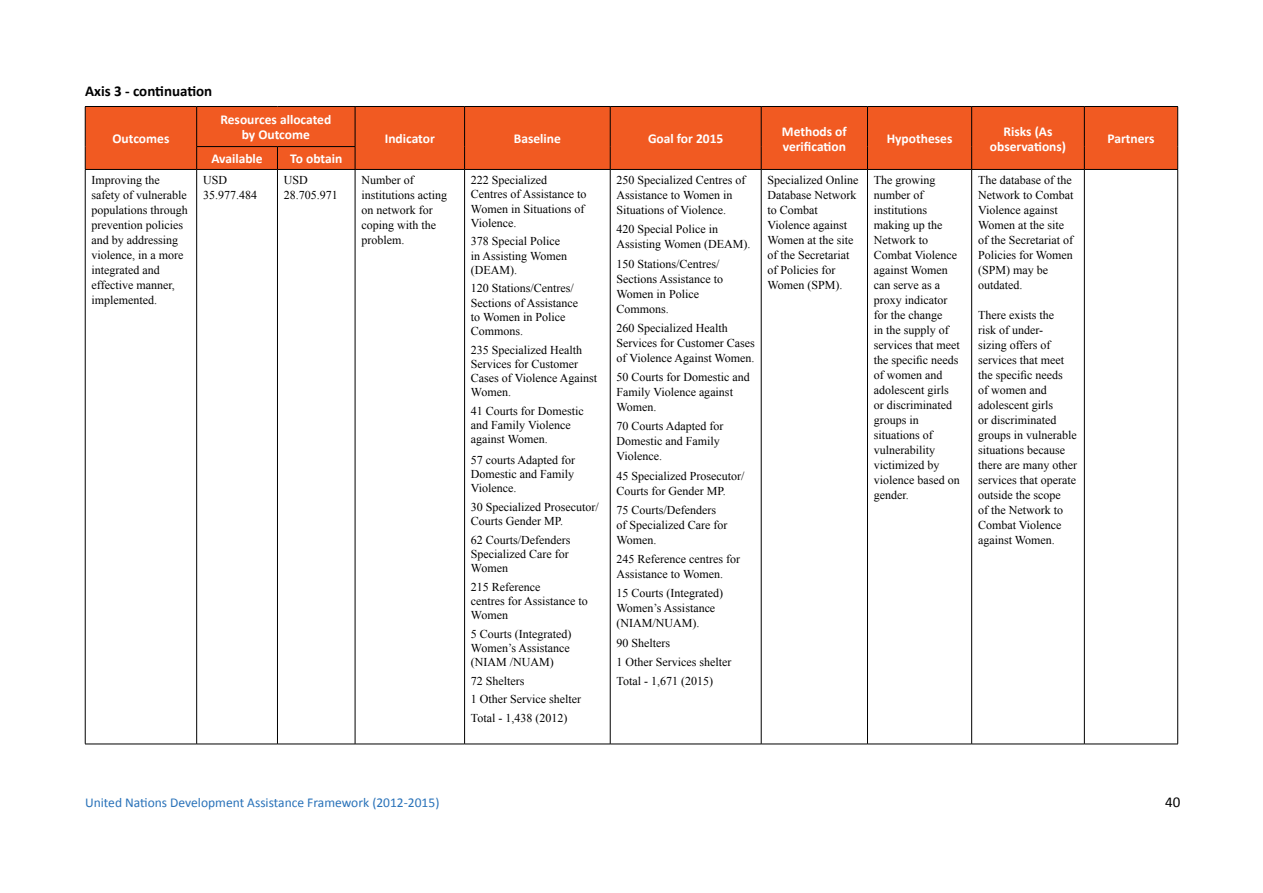
<style>
.page{position:relative;width:1263px;height:893px;background:#fff}
.page>*{position:absolute;margin:0;border:0;box-sizing:border-box;transform-origin:0 0}
.t1{font:700 15px "Calibri";color:#000}
.t2{font:15px "Calibri";color:#000}
.t3{font:700 13.5px/15px "Calibri";color:#fff;text-align:center}
.t4{font:13.5px "Calibri";color:#2972b9}
.t5{font:12px/15px "Times New Roman";color:#000}
</style>
<div class="page">
<div style="left:86px;top:107px;width:1091px;height:62px;background:#f15a22"></div>
<hr style="left:85px;top:170px;width:1px;height:574px;background:#000">
<hr style="left:196px;top:170px;width:1px;height:574px;background:#000">
<hr style="left:277px;top:170px;width:1px;height:574px;background:#000">
<hr style="left:355px;top:170px;width:1px;height:574px;background:#000">
<hr style="left:464px;top:170px;width:1px;height:574px;background:#000">
<hr style="left:610px;top:170px;width:1px;height:574px;background:#000">
<hr style="left:761px;top:170px;width:1px;height:574px;background:#000">
<hr style="left:867px;top:170px;width:1px;height:574px;background:#000">
<hr style="left:971px;top:170px;width:1px;height:574px;background:#000">
<hr style="left:1084px;top:170px;width:1px;height:574px;background:#000">
<hr style="left:1177px;top:170px;width:1px;height:574px;background:#000">
<hr style="left:85px;top:744px;width:112px;height:1px;background:#000">
<hr style="left:197px;top:744px;width:80px;height:1px;background:#000">
<hr style="left:277px;top:744px;width:78px;height:1px;background:#000">
<hr style="left:355px;top:744px;width:110px;height:1px;background:#000">
<hr style="left:465px;top:744px;width:145px;height:1px;background:#000">
<hr style="left:610px;top:744px;width:151px;height:1px;background:#000">
<hr style="left:761px;top:744px;width:106px;height:1px;background:#000">
<hr style="left:867px;top:744px;width:105px;height:1px;background:#000">
<hr style="left:972px;top:744px;width:112px;height:1px;background:#000">
<hr style="left:1084px;top:744px;width:94px;height:1px;background:#000">
<hr style="left:85px;top:106px;width:112px;height:1px;background:#000">
<hr style="left:85px;top:107px;width:1px;height:40px;background:#000">
<svg style="left:85px;top:147px;width:1px;height:22px"></svg>
<hr style="left:85px;top:169px;width:112px;height:1px;background:#000">
<hr style="left:197px;top:106px;width:80px;height:1px;background:#000">
<hr style="left:196px;top:107px;width:1px;height:39px;background:#000">
<hr style="left:277px;top:106px;width:78px;height:1px;background:#000">
<hr style="left:355px;top:106px;width:110px;height:1px;background:#000">
<hr style="left:355px;top:107px;width:1px;height:39px;background:#000">
<hr style="left:465px;top:106px;width:145px;height:1px;background:#000">
<hr style="left:464px;top:107px;width:1px;height:40px;background:#000">
<hr style="left:610px;top:106px;width:151px;height:1px;background:#000">
<hr style="left:610px;top:107px;width:1px;height:40px;background:#000">
<hr style="left:761px;top:106px;width:106px;height:1px;background:#000">
<hr style="left:761px;top:107px;width:1px;height:40px;background:#000">
<hr style="left:867px;top:106px;width:105px;height:1px;background:#000">
<hr style="left:867px;top:107px;width:1px;height:40px;background:#000">
<hr style="left:972px;top:106px;width:112px;height:1px;background:#000">
<hr style="left:971px;top:107px;width:1px;height:40px;background:#000">
<hr style="left:1084px;top:106px;width:94px;height:1px;background:#000">
<hr style="left:1084px;top:107px;width:1px;height:40px;background:#000">
<hr style="left:1177px;top:107px;width:1px;height:40px;background:#000">
<svg style="left:464px;top:147px;width:1px;height:22px"></svg>
<svg style="left:610px;top:147px;width:1px;height:22px"></svg>
<svg style="left:761px;top:147px;width:1px;height:22px"></svg>
<svg style="left:867px;top:147px;width:1px;height:22px"></svg>
<svg style="left:971px;top:147px;width:1px;height:22px"></svg>
<svg style="left:1084px;top:147px;width:1px;height:22px"></svg>
<svg style="left:1177px;top:147px;width:1px;height:22px"></svg>
<hr style="left:355px;top:169px;width:110px;height:1px;background:#000">
<hr style="left:465px;top:169px;width:145px;height:1px;background:#000">
<hr style="left:610px;top:169px;width:151px;height:1px;background:#000">
<hr style="left:761px;top:169px;width:106px;height:1px;background:#000">
<hr style="left:867px;top:169px;width:105px;height:1px;background:#000">
<hr style="left:972px;top:169px;width:112px;height:1px;background:#000">
<hr style="left:1084px;top:169px;width:94px;height:1px;background:#000">
<hr style="left:196px;top:146px;width:81px;height:1px;background:#000">
<svg style="left:196px;top:147px;width:1px;height:22px"></svg>
<hr style="left:277px;top:146px;width:78px;height:1px;background:#000">
<svg style="left:277px;top:147px;width:1px;height:22px"></svg>
<svg style="left:355px;top:147px;width:1px;height:22px"></svg>
<hr style="left:197px;top:169px;width:80px;height:1px;background:#000">
<hr style="left:277px;top:169px;width:78px;height:1px;background:#000">
<p class="t1" style="left:85px;top:82px;width:129px">Axis 3 - continuation</p>
<p class="t3" style="left:112px;top:131px;width:58px">Outcomes</p>
<p class="t3" style="left:220px;top:112px;width:112px">Resources allocated by Outcome</p>
<p class="t3" style="left:211px;top:151px;width:53px">Available</p>
<p class="t3" style="left:290px;top:151px;width:54px">To obtain</p>
<p class="t3" style="left:385px;top:131px;width:52px">Indicator</p>
<p class="t3" style="left:514px;top:131px;width:49px">Baseline</p>
<p class="t3" style="left:648px;top:131px;width:77px">Goal for 2015</p>
<p class="t3" style="left:782px;top:124px;width:66px;text-align:left">Methods of verification</p>
<p class="t3" style="left:887px;top:131px;width:67px">Hypotheses</p>
<p class="t3" style="left:990px;top:124px;width:78px">Risks (As observations)</p>
<p class="t3" style="left:1107px;top:131px;width:49px">Partners</p>
<p class="t5" style="left:92px;top:172px;width:98px">Improving the safety of vulnerable populations through prevention policies and by addressing violence, in a more integrated and effective manner, implemented.</p>
<p class="t5" style="left:203px;top:172px;width:55px">USD<br>35.977.484</p>
<p class="t5" style="left:284px;top:172px;width:55px">USD<br>28.705.971</p>
<p class="t5" style="left:361px;top:172px;width:87px">Number of institutions acting on network for coping with the problem.</p>
<p class="t5" style="left:471px;top:173px;width:117px;line-height:14.2px">222 Specialized<br>Centres of Assistance to<br>Women in Situations of<br>Violence.</p>
<p class="t5" style="left:471px;top:234px;width:98px;line-height:14.2px">378 Special Police in Assisting Women (DEAM).</p>
<p class="t5" style="left:471px;top:281px;width:109px;line-height:14.2px">120 Stations/Centres/<br>Sections of Assistance to Women in Police<br>Commons.</p>
<p class="t5" style="left:471px;top:342px;width:128px;line-height:14.2px">235 Specialized Health<br>Services for Customer<br>Cases of Violence Against<br>Women.</p>
<p class="t5" style="left:471px;top:404px;width:114px;line-height:14.2px">41 Courts for Domestic and Family Violence against Women.</p>
<p class="t5" style="left:471px;top:453px;width:106px;line-height:14.2px;text-align:justify">57 courts Adapted for Domestic and Family Violence.</p>
<p class="t5" style="left:471px;top:500px;width:129px;line-height:14.2px">30 Specialized Prosecutor/<br>Courts Gender MP.</p>
<p class="t5" style="left:471px;top:532px;width:101px;line-height:14.2px">62 Courts/Defenders<br>Specialized Care for<br>Women</p>
<p class="t5" style="left:471px;top:579px;width:118px;line-height:14.2px">215 Reference<br>centres for Assistance to<br>Women</p>
<p class="t5" style="left:471px;top:626px;width:102px;line-height:14.2px">5 Courts (Integrated)<br>Women’s Assistance (NIAM /NUAM)</p>
<p class="t5" style="left:471px;top:671px;width:112px;line-height:18.5px">72 Shelters<br>1 Other Service shelter<br>Total - 1,438 (2012)</p>
<p class="t5" style="left:617px;top:172px;width:130px">250 Specialized Centres of<br>Assistance to Women in<br>Situations of Violence.</p>
<p class="t5" style="left:617px;top:222px;width:135px">420 Special Police in<br>Assisting Women (DEAM).</p>
<p class="t5" style="left:617px;top:256px;width:108px">150 Stations/Centres/<br>Sections Assistance to<br>Women in Police<br>Commons.</p>
<p class="t5" style="left:617px;top:320px;width:140px">260 Specialized Health<br>Services for Customer Cases of Violence Against Women.</p>
<p class="t5" style="left:617px;top:369px;width:135px">50 Courts for Domestic and<br>Family Violence against<br>Women.</p>
<p class="t5" style="left:617px;top:419px;width:108px">70 Courts Adapted for<br>Domestic and Family<br>Violence.</p>
<p class="t5" style="left:617px;top:468px;width:129px">45 Specialized Prosecutor/<br>Courts for Gender MP.</p>
<p class="t5" style="left:617px;top:502px;width:112px">75 Courts/Defenders of Specialized Care for<br>Women.</p>
<p class="t5" style="left:617px;top:551px;width:125px">245 Reference centres for<br>Assistance to Women.</p>
<p class="t5" style="left:617px;top:586px;width:108px">15 Courts (Integrated)<br>Women’s Assistance (NIAM/NUAM).</p>
<p class="t5" style="left:617px;top:633px;width:116px;line-height:19.2px">90 Shelters<br>1 Other Services shelter<br>Total - 1,671 (2015)</p>
<p class="t5" style="left:768px;top:172px;width:92px">Specialized Online<br>Database Network to Combat<br>Violence against<br>Women at the site of the Secretariat of Policies for<br>Women (SPM).</p>
<p class="t5" style="left:874px;top:172px;width:87px">The growing number of institutions making up the<br>Network to<br>Combat Violence against Women can serve as a proxy indicator for the change<br>in the supply of services that meet the specific needs of women and adolescent girls or discriminated groups in situations of vulnerability victimized by violence based on gender.</p>
<p class="t5" style="left:978px;top:172px;width:97px">The database of the<br>Network to Combat<br>Violence against<br>Women at the site of the Secretariat of<br>Policies for Women (SPM) may be outdated.</p>
<p class="t5" style="left:978px;top:307px;width:100px">There exists the<br>risk of under-<br>sizing offers of services that meet the specific needs<br>of women and adolescent girls<br>or discriminated groups in vulnerable situations because there are many other services that operate outside the scope<br>of the Network to<br>Combat Violence against Women.</p>
<p class="t4" style="left:85px;top:794px;width:356px">United Nations Development Assistance Framework (2012-2015)</p>
<p class="t2" style="left:1165px;top:793px;width:17px">40</p>
</div>
